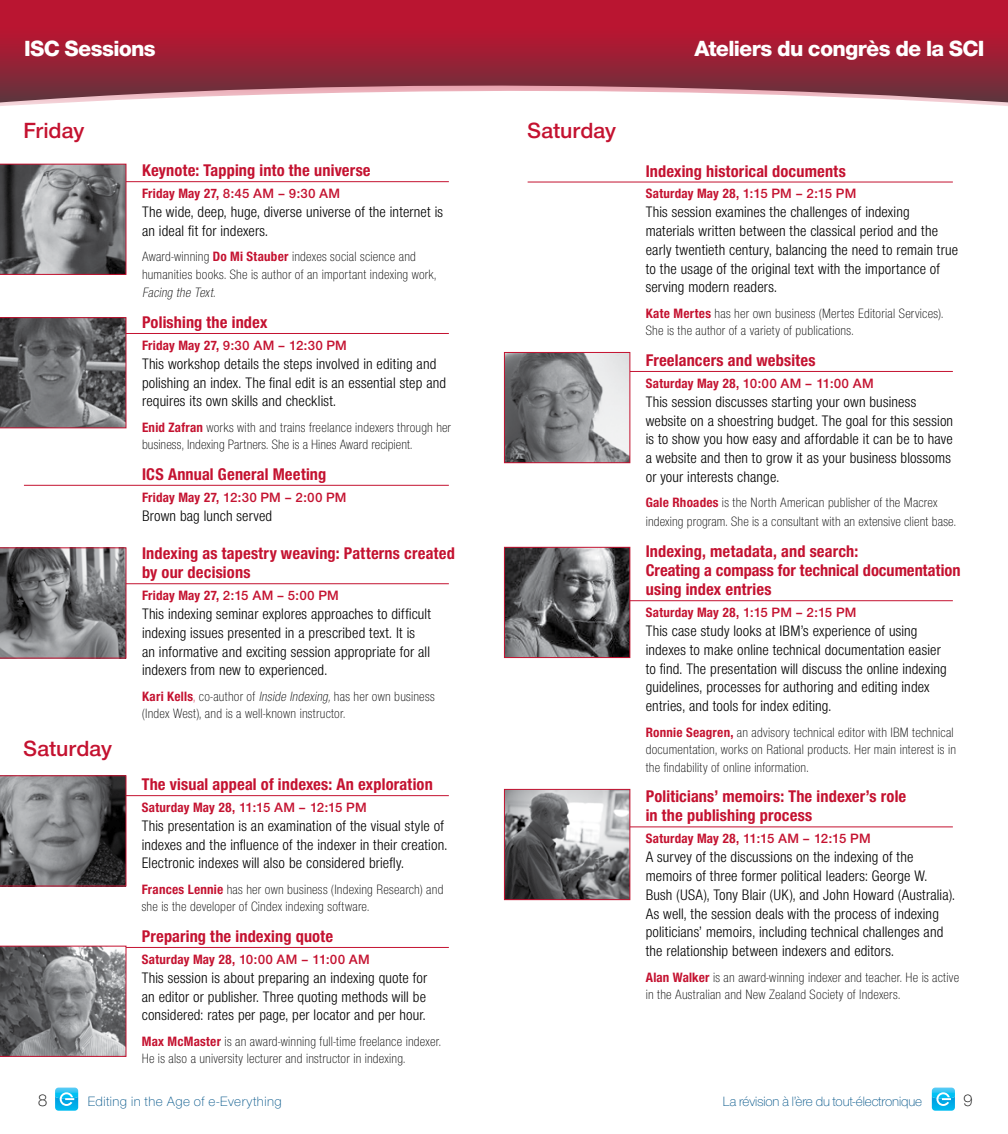
<style>
.page{position:relative;width:1008px;height:1134px;background:#fff}
.page>*{position:absolute;margin:0;border:0;box-sizing:border-box;transform-origin:0 0}
.t1{font:22.75px "Nimbus San Nov D Heav";letter-spacing:-.005em;color:#fff}
.t2{font:600 22.75px "Nimbus San Nov T";color:#c41230}
.t3{font:700 condensed 17.5px/19.2px "Nimbus San Nov T";letter-spacing:.01em;color:#c41230}
.t4{font:17.5px "Nimbus San Nov D Ligh";color:#000}
.t5{font:condensed 15.75px/18.7px "Nimbus San Nov T";letter-spacing:.01em;color:#000}
.t6{font:14px/17.5px "Nimbus San Nov T Ligh Cond";letter-spacing:.015em;color:#000}
.t7{font:600 14px "Nimbus San Nov T";letter-spacing:.01em;color:#c41230}
.t8{font:600 14px "Nimbus San Nov T";letter-spacing:-.025em;color:#c41230}
.t9{font:700 condensed 14px "Nimbus San Nov T";letter-spacing:.015em;color:#c41230}
.t10{font:14px "Nimbus San Nov D Ligh";letter-spacing:.01em;color:#005488}
.t11{font:14px "Nimbus San Nov D Ligh";letter-spacing:.035em;color:#005488}
.t12{font:italic 14px "Nimbus San Nov T Ligh Cond";color:#000}
.s1{font-weight:700;font-stretch:condensed}
.s2{font-family:"Nimbus San Nov T";font-weight:700;font-stretch:condensed;color:#c41230}
.s3{color:#c41230}
.s4{font-style:italic}
.s5{font-weight:600;font-stretch:normal}
</style>
<div class="page">
<svg style="left:0;top:0;width:1008px;height:106px;background:#ad394d"></svg>
<hr style="left:24px;top:181px;width:425px;height:1px;background:#c41230">
<hr style="left:24px;top:333px;width:425px;height:1px;background:#c41230">
<hr style="left:24px;top:485px;width:425px;height:1px;background:#c41230">
<hr style="left:24px;top:583px;width:425px;height:1px;background:#c41230">
<svg style="left:0;top:164px;width:126px;height:111px;background:#767476"></svg>
<svg style="left:0;top:317px;width:126px;height:111px;background:#666467"></svg>
<svg style="left:0;top:547px;width:126px;height:112px;background:#777577"></svg>
<hr style="left:528px;top:182px;width:425px;height:1px;background:#c41230">
<hr style="left:528px;top:371px;width:425px;height:1px;background:#c41230">
<hr style="left:528px;top:600px;width:425px;height:1px;background:#c41230">
<hr style="left:528px;top:827px;width:425px;height:1px;background:#c41230">
<hr style="left:24px;top:795px;width:425px;height:1px;background:#c41230">
<hr style="left:24px;top:947px;width:425px;height:1px;background:#c41230">
<svg style="left:0;top:775px;width:126px;height:111px;background:#6c6b6d"></svg>
<svg style="left:0;top:946px;width:126px;height:111px;background:#7d7c7f"></svg>
<img style="left:506px;top:354px;width:122px;height:107px">
<div style="left:504px;top:352px;width:126px;height:111px;border:1px solid #c41230"></div>
<img style="left:506px;top:549px;width:122px;height:107px">
<div style="left:504px;top:547px;width:126px;height:111px;border:1px solid #c41230"></div>
<img style="left:506px;top:791px;width:122px;height:107px">
<div style="left:504px;top:789px;width:126px;height:111px;border:1px solid #c41230"></div>
<svg style="left:55px;top:1088px;width:23px;height:23px"></svg>
<svg style="left:932px;top:1088px;width:23px;height:23px"></svg>
<h1 class="t1" style="left:24px;top:36px;width:133px">ISC Sessions</h1>
<h1 class="t1" style="left:695px;top:36px;width:291px">Ateliers du congrès de la SCI</h1>
<h1 class="t2" style="left:24px;top:117px;width:62px">Friday</h1>
<h1 class="t2" style="left:528px;top:117px;width:90px">Saturday</h1>
<h1 class="t2" style="left:24px;top:735px;width:90px">Saturday</h1>
<p class="t3" style="left:142px;top:160px;width:230px">Keynote: Tapping into the universe</p>
<p class="t7" style="left:142px;top:185px;width:200px"><span class="s1">Friday May 27,</span> 8:45 AM – 9:30 AM</p>
<p class="t5" style="left:142px;top:202px;width:303px">The wide, deep, huge, diverse universe of the internet is an ideal fit for indexers.</p>
<p class="t6" style="left:142px;top:248px;width:296px">Award-winning <span class="s2">Do Mi Stauber</span> indexes social science and humanities books. She is author of an important indexing work,</p>
<p class="t12" style="left:142px;top:285px;width:78px">Facing the Text.</p>
<p class="t3" style="left:142px;top:312px;width:127px">Polishing the index</p>
<p class="t7" style="left:142px;top:337px;width:206px"><span class="s1">Friday May 27,</span> 9:30 AM – 12:30 PM</p>
<p class="t5" style="left:142px;top:354px;width:306px">This workshop details the steps involved in editing and polishing an index. The final edit is an essential step and requires its own skills and checklist.</p>
<p class="t6" style="left:142px;top:418px;width:310px"><span class="s2">Enid Zafran</span> works with and trains freelance indexers through her business, Indexing Partners. She is a Hines Award recipient.</p>
<p class="t3" style="left:142px;top:464px;width:186px">ICS Annual General Meeting</p>
<p class="t7" style="left:142px;top:489px;width:206px"><span class="s1">Friday May 27,</span> 12:30 PM – 2:00 PM</p>
<p class="t5" style="left:142px;top:506px;width:132px">Brown bag lunch served</p>
<p class="t3" style="left:142px;top:543px;width:314px">Indexing as tapestry weaving: Patterns created by our decisions</p>
<p class="t7" style="left:142px;top:587px;width:198px"><span class="s1">Friday May 27,</span> 2:15 AM – 5:00 PM</p>
<p class="t5" style="left:142px;top:604px;width:291px">This indexing seminar explores approaches to difficult indexing issues presented in a prescribed text. It is an informative and exciting session appropriate for all indexers from new to experienced.</p>
<p class="t6" style="left:142px;top:687px;width:294px"><span class="s2">Kari Kells</span><span class="s3">,</span> co-author of <span class="s4">Inside Indexing,</span>has her own business (Index West), and is a well-known instructor.</p>
<p class="t3" style="left:142px;top:774px;width:293px">The visual appeal of indexes: An exploration</p>
<p class="t8" style="left:142px;top:799px;width:226px"><span class="s1">Saturday May 28,</span> 11:15 AM – 12:15 PM</p>
<p class="t5" style="left:142px;top:816px;width:307px">This presentation is an examination of the visual style of indexes and the influence of the indexer in their creation.<br>Electronic indexes will also be considered briefly.</p>
<p class="t6" style="left:142px;top:881px;width:303px"><span class="s2">Frances Lennie</span> has her own business (Indexing Research) and she is the developer of Cindex indexing software.</p>
<p class="t3" style="left:142px;top:926px;width:193px">Preparing the indexing quote</p>
<p class="t7" style="left:142px;top:951px;width:230px"><span class="s1">Saturday May 28,</span> 10:00 AM – 11:00 AM</p>
<p class="t5" style="left:142px;top:968px;width:287px;text-align:justify">This session is about preparing an indexing quote for an editor or publisher. Three quoting methods will be considered: rates per page, per locator and per hour.</p>
<p class="t6" style="left:142px;top:1032px;width:301px"><span class="s2">Max McMaster</span> is an award-winning full-time freelance indexer.<br>He is also a university lecturer and instructor in indexing.</p>
<p class="t3" style="left:646px;top:161px;width:202px">Indexing historical documents</p>
<p class="t9" style="left:646px;top:186px;width:212px">Saturday May 28, <span class="s5">1:15 PM – 2:15 PM</span></p>
<p class="t5" style="left:646px;top:203px;width:314px">This session examines the challenges of indexing materials written between the classical period and the early twentieth century, balancing the need to remain true to the usage of the original text with the importance of serving modern readers.</p>
<p class="t6" style="left:646px;top:305px;width:299px"><span class="s2">Kate Mertes</span> has her own business (Mertes Editorial Services).<br>She is the author of a variety of publications.</p>
<p class="t3" style="left:646px;top:350px;width:171px">Freelancers and websites</p>
<p class="t7" style="left:646px;top:375px;width:229px"><span class="s1">Saturday May 28,</span> 10:00 AM – 11:00 AM</p>
<p class="t5" style="left:646px;top:392px;width:309px">This session discusses starting your own business website on a shoestring budget. The goal for this session is to show you how easy and affordable it can be to have a website and then to grow it as your business blossoms or your interests change.</p>
<p class="t6" style="left:646px;top:493px;width:312px;line-height:18.9px"><span class="s2">Gale Rhoades</span> is the North American publisher of the Macrex indexing program. She is a consultant with an extensive client base.</p>
<p class="t3" style="left:646px;top:541px;width:316px">Indexing, metadata, and search:<br>Creating a compass for technical documentation using index entries</p>
<p class="t9" style="left:646px;top:604px;width:212px">Saturday May 28, <span class="s5">1:15 PM – 2:15 PM</span></p>
<p class="t5" style="left:646px;top:621px;width:302px">This case study looks at IBM’s experience of using indexes to make online technical documentation easier to find. The presentation will discuss the online indexing guidelines, processes for authoring and editing index entries, and tools for index editing.</p>
<p class="t6" style="left:646px;top:723px;width:312px"><span class="s2">Ronnie Seagren,</span> an advisory technical editor with IBM technical documentation, works on Rational products. Her main interest is in the findability of online information.</p>
<p class="t3" style="left:646px;top:786px;width:262px">Politicians’ memoirs: The indexer’s role in the publishing process</p>
<p class="t8" style="left:646px;top:831px;width:226px"><span class="s1">Saturday May 28,</span> 11:15 AM – 12:15 PM</p>
<p class="t5" style="left:646px;top:847px;width:311px">A survey of the discussions on the indexing of the memoirs of three former political leaders: George W.<br>Bush (USA), Tony Blair (UK), and John Howard (Australia).<br>As well, the session deals with the process of indexing politicians’ memoirs, including technical challenges and the relationship between indexers and editors.</p>
<p class="t6" style="left:646px;top:968px;width:315px"><span class="s2">Alan Walker</span> is an award-winning indexer and teacher. He is active in the Australian and New Zealand Society of Indexers.</p>
<p class="t4" style="left:38px;top:1091px;width:11px">8</p>
<p class="t11" style="left:88px;top:1094px;width:195px">Editing in the Age of e-Everything</p>
<p class="t10" style="left:723px;top:1094px;width:201px">La révision à l’ère du tout-électronique</p>
<p class="t4" style="left:964px;top:1091px;width:11px">9</p>
</div>
